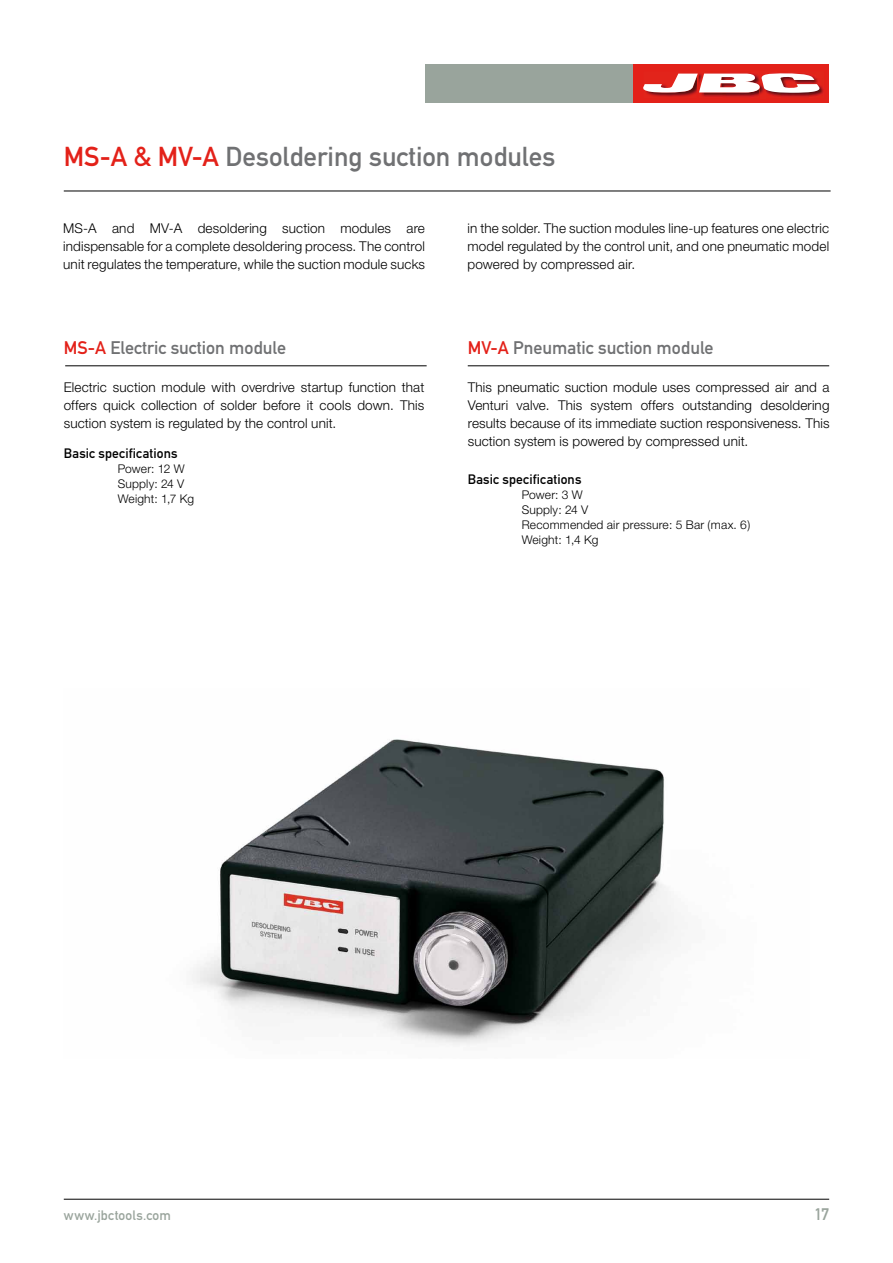
<style>
.page{position:relative;width:893px;height:1263px;background:#fff}
.page>*{position:absolute;margin:0;border:0;box-sizing:border-box;transform-origin:0 0}
.t1{font:27px "DIN Mittelschrift";color:#707173}
.t2{font:18px "DIN Mittelschrift";color:#707173}
.t3{font:16.5px "DIN Mittelschrift";color:#99a49c}
.t4{font:300 13.5px/18px "Helvetica Neue CE";letter-spacing:.01em;color:#000;text-align:justify}
.t5{font:13.5px "DIN Mittelschrift";letter-spacing:.015em;color:#000}
.t6{font:13.5px "DIN Mittelschrift";letter-spacing:.02em;color:#99a49c}
.t7{font:300 12px/15px "Helvetica Neue CE";letter-spacing:.015em;color:#000}
.s1{color:#e32119}
</style>
<div class="page">
<img style="left:192px;top:739px;width:486px;height:306px">
<hr style="left:64px;top:1199px;width:765px;height:1px;background:#000">
<hr style="left:65px;top:365px;width:362px;height:1px;background:#000">
<hr style="left:468px;top:365px;width:361px;height:1px;background:#000">
<hr style="left:64px;top:191px;width:767px;height:1px;background:#000">
<div style="left:425px;top:64px;width:403px;height:38px;background:#99a49c"></div>
<div style="left:633px;top:64px;width:196px;height:38px;background:#e32119"></div>
<img style="left:647px;top:93px;width:48px;height:4px">
<img style="left:703px;top:93px;width:57px;height:4px">
<img style="left:767px;top:85px;width:57px;height:12px">
<svg style="left:643px;top:73px;width:177px;height:20px"></svg>
<h1 class="t1" style="left:64px;top:141px;width:493px"><span class="s1">MS-A &amp; MV-A</span> Desoldering suction modules</h1>
<p class="t4" style="left:63px;top:219px;width:363px">MS-A and MV-A desoldering suction modules are indispensable for a complete desoldering process. The control unit regulates the temperature, while the suction module sucks</p>
<p class="t4" style="left:467px;top:219px;width:363px">in the solder. The suction modules line-up features one electric model regulated by the control unit, and one pneumatic model powered by compressed air.</p>
<h2 class="t2" style="left:64px;top:337px;width:224px"><span class="s1">MS-A</span> Electric suction module</h2>
<p class="t4" style="left:64px;top:378px;width:362px">Electric suction module with overdrive startup function that offers quick collection of solder before it cools down. This suction system is regulated by the control unit.</p>
<p class="t5" style="left:64px;top:445px;width:115px">Basic specifications</p>
<p class="t7" style="left:118px;top:461px;width:78px">Power: 12 W<br>Supply: 24 V<br>Weight: 1,7 Kg</p>
<h2 class="t2" style="left:468px;top:337px;width:247px"><span class="s1">MV-A</span> Pneumatic suction module</h2>
<p class="t4" style="left:468px;top:378px;width:363px">This pneumatic suction module uses compressed air and a Venturi valve. This system offers outstanding desoldering results because of its immediate suction responsiveness. This suction system is powered by compressed unit.</p>
<p class="t5" style="left:468px;top:471px;width:115px">Basic specifications</p>
<p class="t7" style="left:522px;top:487px;width:230px">Power: 3 W<br>Supply: 24 V<br>Recommended air pressure: 5 Bar (max. 6)<br>Weight: 1,4 Kg</p>
<p class="t6" style="left:64px;top:1207px;width:109px">www.jbctools.com</p>
<p class="t3" style="left:814px;top:1205px;width:16px">17</p>
</div>
